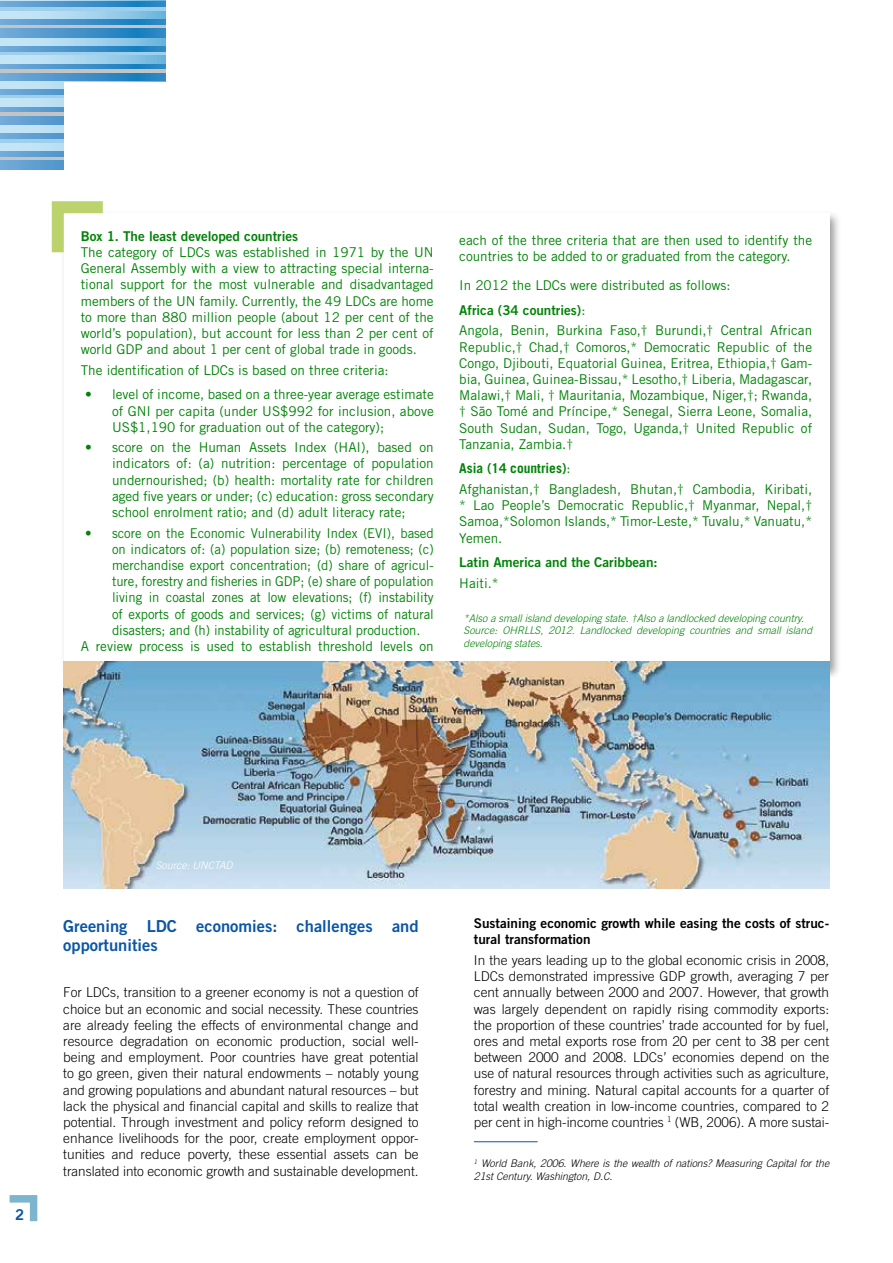
<style>
.page{position:relative;width:893px;height:1263px;background:#fff}
.page>*{position:absolute;margin:0;border:0;box-sizing:border-box;transform-origin:0 0}
.t1{font:16.5px/19.8px "Trade Gothic LT Std Bd 2";color:#0b56a5}
.t2{font:15px "Trade Gothic LT Std Bd 2";color:#0b56a5}
.t3{font:13.5px/16.2px "Trade Gothic LT Std";color:#008307;text-align:justify}
.t4{font:300 13.5px/16.2px "Trade Gothic LT Std";color:#000;text-align:justify}
.t5{font:13.5px "Trade Gothic LT Std Bd 2";color:#008307}
.t6{font:13.5px/16.2px "Trade Gothic LT Std Bd 2";color:#000}
.t7{font:italic 300 10.5px/12.6px "Trade Gothic LT Std";color:#008307}
.t8{font:italic 300 10.5px/12.6px "Trade Gothic LT Std";color:#000}
.t9{font:italic 300 10.5px "Trade Gothic LT Std";color:#fff}
.s1{font-family:"Trade Gothic LT Std"}
.s2{font-weight:700}
</style>
<div class="page">
<svg style="left:0;top:73px;width:166px;height:9px"></svg>
<hr style="left:0;top:69px;width:457px;height:4px;background:#c4c4c5">
<svg style="left:0;top:63px;width:166px;height:6px"></svg>
<svg style="left:0;top:55px;width:166px;height:8px"></svg>
<svg style="left:0;top:51px;width:166px;height:4px"></svg>
<svg style="left:0;top:45px;width:166px;height:6px"></svg>
<svg style="left:0;top:37px;width:166px;height:8px"></svg>
<svg style="left:0;top:28px;width:166px;height:9px"></svg>
<svg style="left:0;top:24px;width:166px;height:4px"></svg>
<svg style="left:0;top:19px;width:166px;height:5px"></svg>
<svg style="left:0;top:11px;width:166px;height:8px"></svg>
<hr style="left:0;top:7px;width:457px;height:4px;background:#9ecfec">
<svg style="left:0;top:1px;width:166px;height:6px"></svg>
<svg style="left:0;top:0;width:166px;height:1px"></svg>
<svg style="left:0;top:160px;width:64px;height:9px"></svg>
<svg style="left:0;top:156px;width:64px;height:4px"></svg>
<svg style="left:0;top:151px;width:64px;height:5px"></svg>
<div style="left:0;top:143px;width:457px;height:8px;background:#c1e3f5"></div>
<hr style="left:0;top:139px;width:457px;height:4px;background:#9ecfec">
<svg style="left:0;top:133px;width:64px;height:6px"></svg>
<div style="left:0;top:125px;width:457px;height:8px;background:#c1e3f5"></div>
<svg style="left:0;top:116px;width:64px;height:9px"></svg>
<hr style="left:0;top:112px;width:457px;height:4px;background:#c4c4c5">
<svg style="left:0;top:106px;width:64px;height:6px"></svg>
<div style="left:0;top:98px;width:457px;height:8px;background:#c1e3f5"></div>
<svg style="left:0;top:94px;width:64px;height:4px"></svg>
<svg style="left:0;top:88px;width:64px;height:6px"></svg>
<div style="left:0;top:82px;width:457px;height:6px;background:#c1e3f5"></div>
<div style="left:64px;top:82px;width:474px;height:133px;background:#fff"></div>
<div style="left:166px;top:0;width:475px;height:122px;background:#fff"></div>
<svg style="left:9px;top:1195px;width:29px;height:27px"></svg>
<hr style="left:474px;top:1141px;width:64px;height:1px;background:#0b56a5">
<div style="left:60px;top:210px;width:782px;height:471px;background:#000;opacity:.4"></div>
<div style="left:64px;top:214px;width:765px;height:454px;background:#fff"></div>
<svg style="left:51px;top:201px;width:64px;height:63px"></svg>
<img style="left:64px;top:661px;width:765px;height:228px">
<p class="t5" style="left:81px;top:228px;width:219px">Box 1. The least developed countries</p>
<p class="t3" style="left:81px;top:244px;width:354px">The category of LDCs was established in 1971 by the UN General Assembly with a view to attracting special interna&shy;tional support for the most vulnerable and disadvantaged members of the UN family. Currently, the 49 LDCs are home to more than 880 million people (about 12 per cent of the world’s population), but account for less than 2 per cent of world GDP and about 1 per cent of global trade in goods.</p>
<p class="t3" style="left:81px;top:362px;width:309px">The identification of LDCs is based on three criteria:</p>
<p class="t3" style="left:112px;top:386px;width:323px;text-indent:-27px">• level of income, based on a three-year average estimate of GNI per capita (under US$992 for inclusion, above US$1,190 for graduation out of the category);</p>
<p class="t3" style="left:112px;top:439px;width:323px;text-indent:-27px">• score on the Human Assets Index (HAI), based on indicators of: (a) nutrition: percentage of population undernourished; (b) health: mortality rate for children aged five years or under; (c) education: gross secondary school enrolment ratio; and (d) adult literacy rate;</p>
<p class="t3" style="left:85px;top:524px;width:350px">• score on the Economic Vulnerability Index (EVI), based</p>
<p class="t3" style="left:112px;top:541px;width:323px">on indicators of: (a) population size; (b) remoteness; (c)</p>
<p class="t3" style="left:112px;top:557px;width:323px">merchandise export concentration; (d) share of agricul-</p>
<p class="t3" style="left:112px;top:573px;width:323px">ture, forestry and fisheries in GDP; (e) share of population</p>
<p class="t3" style="left:112px;top:589px;width:323px">living in coastal zones at low elevations; (f) instability</p>
<p class="t3" style="left:112px;top:605px;width:323px">of exports of goods and services; (g) victims of natural</p>
<p class="t3" style="left:112px;top:622px;width:310px">disasters; and (h) instability of agricultural production.</p>
<p class="t3" style="left:81px;top:638px;width:354px">A review process is used to establish threshold levels on</p>
<p class="t3" style="left:459px;top:232px;width:354px">each of the three criteria that are then used to identify the countries to be added to or graduated from the category.</p>
<p class="t3" style="left:459px;top:277px;width:273px">In 2012 the LDCs were distributed as follows:</p>
<p class="t5" style="left:459px;top:302px;width:128px">Africa (34 countries)<span class="s1">:</span></p>
<p class="t3" style="left:459px;top:322px;width:354px">Angola, Benin, Burkina Faso,† Burundi,† Central African Republic,† Chad,† Comoros,* Democratic Republic of the Congo, Djibouti, Equatorial Guinea, Eritrea, Ethiopia,† Gam&shy;bia, Guinea, Guinea-Bissau,* Lesotho,† Liberia, Madagascar, Malawi,† Mali, † Mauritania, Mozambique, Niger,†; Rwanda, † São Tomé and Príncipe,* Senegal, Sierra Leone, Somalia, South Sudan, Sudan, Togo, Uganda,† United Republic of Tanzania, Zambia.†</p>
<p class="t3" style="left:459px;top:458px;width:354px;line-height:20.4px"><span class="s2">Asia (14 countries)</span>:<br>Afghanistan,† Bangladesh, Bhutan,† Cambodia, Kiribati,</p>
<p class="t3" style="left:459px;top:497px;width:354px">* Lao People’s Democratic Republic,† Myanmar, Nepal,† Samoa,*Solomon Islands,* Timor-Leste,* Tuvalu,* Vanuatu,* Yemen.</p>
<p class="t5" style="left:459px;top:554px;width:200px">Latin America and the Caribbean:</p>
<p class="t3" style="left:459px;top:575px;width:41px">Haiti.*</p>
<p class="t7" style="left:463px;top:612px;width:350px">*Also a small island developing state. †Also a landlocked developing country.<br>Source: OHRLLS, 2012. Landlocked developing countries and small island developing states.</p>
<p class="t2" style="left:15px;top:1205px;width:11px">2</p>
<p class="t9" style="left:156px;top:859px;width:78px">Source: UNCTAD</p>
<p class="t1" style="left:63px;top:915px;width:357px">Greening LDC economies: challenges and opportunities</p>
<p class="t4" style="left:63px;top:984px;width:357px">For LDCs, transition to a greener economy is not a question of choice but an economic and social necessity. These countries are already feeling the effects of environmental change and resource degradation on economic production, social well&shy;being and employment. Poor countries have great potential to go green, given their natural endowments – notably young and growing populations and abundant natural resources – but lack the physical and financial capital and skills to realize that potential. Through investment and policy reform designed to enhance livelihoods for the poor, create employment oppor&shy;tunities and reduce poverty, these essential assets can be translated into economic growth and sustainable development.</p>
<p class="t6" style="left:474px;top:915px;width:357px">Sustaining economic growth while easing the costs of struc&shy;tural transformation</p>
<p class="t4" style="left:474px;top:952px;width:357px">In the years leading up to the global economic crisis in 2008, LDCs demonstrated impressive GDP growth, averaging 7 per cent annually between 2000 and 2007. However, that growth was largely dependent on rapidly rising commodity exports: the proportion of these countries’ trade accounted for by fuel, ores and metal exports rose from 20 per cent to 38 per cent between 2000 and 2008. LDCs’ economies depend on the use of natural resources through activities such as agriculture, forestry and mining. Natural capital accounts for a quarter of total wealth creation in low-income countries, compared to 2 per cent in high-income countries <sup>1</sup> (WB, 2006). A more sustai-</p>
<p class="t8" style="left:474px;top:1157px;width:357px"><sup>1</sup> World Bank, 2006. Where is the wealth of nations? Measuring Capital for the<br>21st Century. Washington, D.C.</p>
</div>
